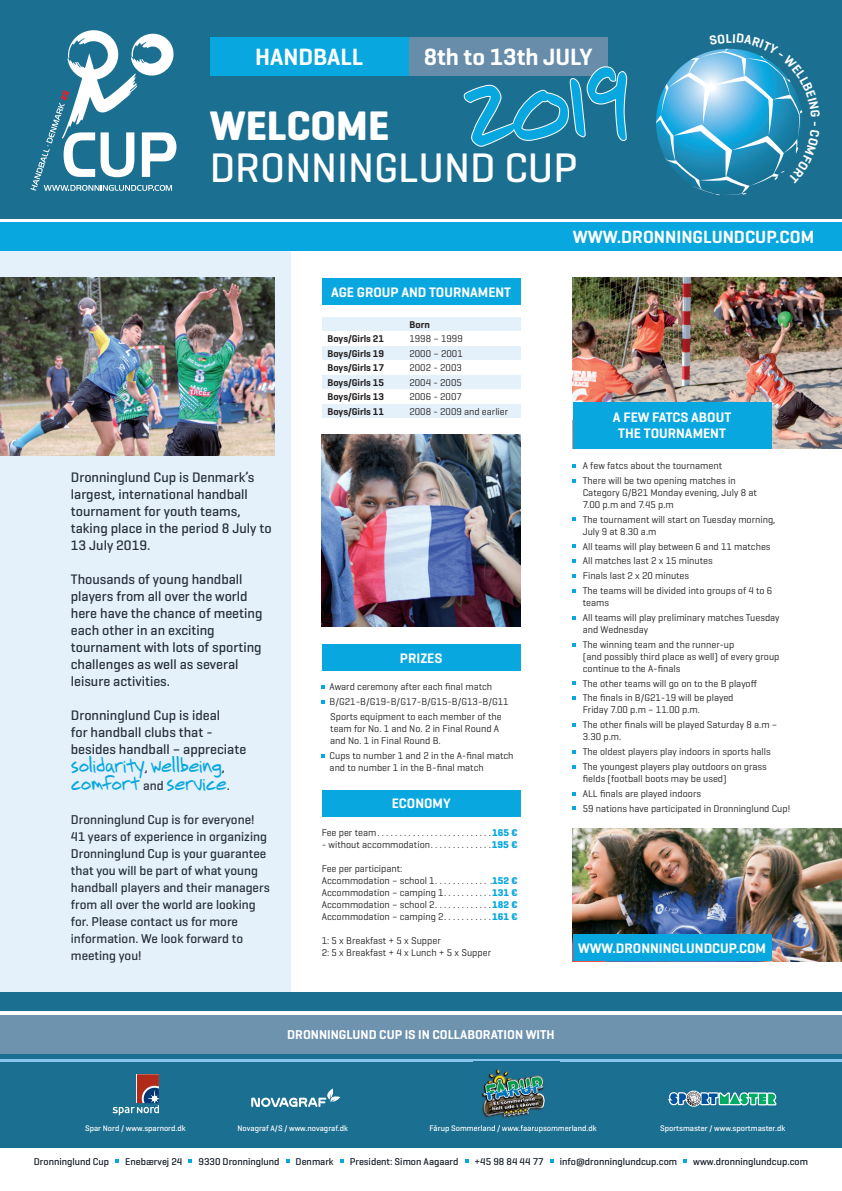
<style>
.page{position:relative;width:842px;height:1191px;background:#fff}
.page>*{position:absolute;margin:0;border:0;box-sizing:border-box;transform-origin:0 0}
.t1{font:97px "Printhouse";color:#08a7e0}
.t2{font:500 42px "Geogrotesque";color:#fff}
.t3{font:700 42px "Geogrotesque";color:#fff}
.t4{font:600 24px "Geogrotesque";color:#fff}
.t5{font:20px/18px "Printhouse";letter-spacing:-.025em;color:#08a7e0}
.t6{font:600 18px "Geogrotesque";color:#fff}
.t7{font:500 14px/17px "Geogrotesque";color:#272e3c}
.t8{font:600 14px/16px "Geogrotesque";color:#fff;text-align:center}
.t9{font:500 13px/17px "Geogrotesque";color:#272e3c}
.t10{font:600 13px "Geogrotesque";color:#fff}
.t11{font:10px/14.8px "Geogrotesque";color:#231f20}
.t12{font:500 10px "Geogrotesque";color:#111a25}
.t13{font:600 10px "Geogrotesque";color:#231f20}
.t14{font:500 8.2px "Geogrotesque";color:#fff}
.s1{font-family:"Geogrotesque";font-weight:500;font-size:13px;color:#272e3c}
.s2{font-weight:700;color:#08a7e0}
</style>
<div class="page">
<div style="left:0;top:0;width:842px;height:218px;background:#1b6f91"></div>
<svg style="left:30px;top:30px;width:146px;height:161px"></svg>
<img style="left:573px;top:278px;width:269px;height:170px">
<div style="left:0;top:240px;width:291px;height:759px;background:#e4f1fa"></div>
<div style="left:0;top:1048px;width:842px;height:100px;background:#1b6f91"></div>
<svg style="left:0;top:1053px;width:842px;height:8px"></svg>
<div style="left:0;top:1015px;width:842px;height:38px;background:#6e93ae"></div>
<div style="left:0;top:992px;width:842px;height:19px;background:#1b6f91"></div>
<hr style="left:0;top:1054px;width:842px;height:4px;background:#1b6f91">
<svg style="left:113px;top:1074px;width:46px;height:41px"></svg>
<svg style="left:251px;top:1088px;width:89px;height:19px"></svg>
<svg style="left:669px;top:1090px;width:107px;height:16px"></svg>
<img style="left:481px;top:1069px;width:64px;height:49px">
<img style="left:474px;top:1125px;width:85px;height:3px">
<div style="left:409px;top:37px;width:199px;height:39px;background:#678daa"></div>
<svg style="left:573px;top:544px;width:3px;height:4px"></svg>
<svg style="left:573px;top:559px;width:3px;height:4px"></svg>
<svg style="left:573px;top:574px;width:3px;height:4px"></svg>
<svg style="left:573px;top:681px;width:3px;height:4px"></svg>
<svg style="left:573px;top:696px;width:3px;height:4px"></svg>
<svg style="left:573px;top:723px;width:3px;height:4px"></svg>
<svg style="left:573px;top:806px;width:3px;height:4px"></svg>
<div style="left:322px;top:644px;width:199px;height:27px;background:#08a7e0"></div>
<div style="left:322px;top:789px;width:199px;height:27px;background:#08a7e0"></div>
<div style="left:210px;top:37px;width:199px;height:39px;background:#08a7e0"></div>
<svg style="left:115px;top:1159px;width:4px;height:4px"></svg>
<svg style="left:189px;top:1159px;width:3px;height:4px"></svg>
<svg style="left:286px;top:1159px;width:3px;height:4px"></svg>
<svg style="left:340px;top:1159px;width:3px;height:4px"></svg>
<svg style="left:465px;top:1159px;width:3px;height:4px"></svg>
<svg style="left:550px;top:1159px;width:3px;height:4px"></svg>
<svg style="left:683px;top:1159px;width:4px;height:4px"></svg>
<div style="left:0;top:223px;width:842px;height:28px;background:#08a7e0"></div>
<div style="left:573px;top:402px;width:198px;height:46px;background:#08a7e0"></div>
<div style="left:322px;top:317px;width:199px;height:13px;background:#e4f1fa"></div>
<div style="left:322px;top:346px;width:199px;height:13px;background:#e4f1fa"></div>
<div style="left:322px;top:375px;width:199px;height:13px;background:#e4f1fa"></div>
<div style="left:322px;top:404px;width:199px;height:13px;background:#e4f1fa"></div>
<div style="left:322px;top:278px;width:199px;height:27px;background:#08a7e0"></div>
<svg style="left:463px;top:66px;width:165px;height:81px"></svg>
<img style="left:322px;top:434px;width:199px;height:192px">
<img style="left:0;top:278px;width:275px;height:178px">
<img style="left:573px;top:828px;width:269px;height:133px">
<div style="left:573px;top:934px;width:198px;height:27px;background:#08a7e0"></div>
<svg style="left:656px;top:48px;width:147px;height:147px"></svg>
<h3 class="t4" style="left:424px;top:42px;width:170px">8th to 13th JULY</h3>
<h3 class="t4" style="left:255px;top:42px;width:110px">HANDBALL</h3>
<h1 class="t1" style="left:458px;top:49px;width:170px;rotate:-4deg">2019</h1>
<h2 class="t3" style="left:210px;top:100px;width:181px">WELCOME</h2>
<h2 class="t2" style="left:210px;top:142px;width:369px">DRONNINGLUND CUP</h2>
<h3 class="t7" style="left:71px;top:468px;width:202px">Dronninglund Cup is Denmark’s largest, international handball tournament for youth teams, taking place in the period 8 July to<br>13 July 2019.</h3>
<h3 class="t7" style="left:71px;top:570px;width:193px">Thousands of young handball players from all over the world here have the chance of meeting each other in an exciting tournament with lots of sporting challenges as well as several leisure activities.</h3>
<h3 class="t7" style="left:71px;top:706px;width:177px">Dronninglund Cup is ideal<br>for handball clubs that - besides handball – appreciate</h3>
<h3 class="t5" style="left:71px;top:756px;width:160px">solidarity<span class="s1">,</span> wellbeing<span class="s1">, </span>comfort <span class="s1">and</span> service<span class="s1">.</span></h3>
<p class="t9" style="left:71px;top:810px;width:200px">Dronninglund Cup is for everyone!<br>41 years of experience in organizing<br>Dronninglund Cup is your guarantee that you will be part of what young handball players and their managers from all over the world are looking for. Please contact us for more information. We look forward to meeting you!</p>
<h3 class="t8" style="left:331px;top:284px;width:181px">AGE GROUP AND TOURNAMENT</h3>
<p class="t13" style="left:409px;top:318px;width:22px">Born</p>
<p class="t13" style="left:327px;top:333px;width:58px">Boys/Girls 21</p>
<p class="t11" style="left:409px;top:331px;width:55px">1998 – 1999</p>
<p class="t13" style="left:327px;top:347px;width:58px">Boys/Girls 19</p>
<p class="t11" style="left:409px;top:346px;width:55px">2000 – 2001</p>
<p class="t13" style="left:327px;top:362px;width:58px">Boys/Girls 17</p>
<p class="t11" style="left:409px;top:360px;width:54px">2002 - 2003</p>
<p class="t13" style="left:327px;top:376px;width:58px">Boys/Girls 15</p>
<p class="t11" style="left:409px;top:375px;width:54px">2004 - 2005</p>
<p class="t13" style="left:327px;top:391px;width:58px">Boys/Girls 13</p>
<p class="t11" style="left:409px;top:389px;width:54px">2006 - 2007</p>
<p class="t13" style="left:327px;top:405px;width:58px">Boys/Girls 11</p>
<p class="t11" style="left:409px;top:404px;width:100px">2008 - 2009 and earlier</p>
<h3 class="t8" style="left:400px;top:650px;width:44px">PRIZES</h3>
<p class="t11" style="left:330px;top:679px;width:180px">Award ceremony after each final match<br>B/G21-B/G19-B/G17-B/G15-B/G13-B/G11<br>Sports equipment to each member of the</p>
<p class="t11" style="left:330px;top:722px;width:170px;line-height:12px">team for No. 1 and No. 2 in Final Round A and No. 1 in Final Round B.</p>
<p class="t11" style="left:330px;top:749px;width:185px;line-height:12px">Cups to number 1 and 2 in the A-final match and to number 1 in the B-final match</p>
<h3 class="t8" style="left:392px;top:795px;width:60px">ECONOMY</h3>
<p class="t11" style="left:322px;top:825px;width:197px">Fee per team. . . . . . . . . . . . . . . . . . . . . . . . . .<span class="s2">165 €</span></p>
<p class="t11" style="left:322px;top:837px;width:197px">- without accommodation. . . . . . . . . . . . . .<span class="s2">195 €</span></p>
<p class="t11" style="left:322px;top:862px;width:197px;line-height:12px">Fee per participant:<br>Accommodation – school 1. . . . . . . . . . . . .<span class="s2">152 € </span>Accommodation – camping 1. . . . . . . . . . .<span class="s2">131 € </span>Accommodation – school 2. . . . . . . . . . . . .<span class="s2">182 € </span>Accommodation – camping 2. . . . . . . . . . .<span class="s2">161 €</span></p>
<p class="t11" style="left:322px;top:934px;width:171px;line-height:12px">1: 5 x Breakfast + 5 x Supper<br>2: 5 x Breakfast + 4 x Lunch + 5 x Supper</p>
<h3 class="t6" style="left:573px;top:225px;width:243px">WWW.DRONNINGLUNDCUP.COM</h3>
<h3 class="t8" style="left:613px;top:409px;width:120px">A FEW FATCS ABOUT<br>THE TOURNAMENT</h3>
<p class="t11" style="left:583px;top:458px;width:154px">A few fatcs about the tournament<br>There will be two opening matches in</p>
<p class="t11" style="left:583px;top:486px;width:176px;line-height:12px">Category G/B21 Monday evening, July 8 at<br>7.00 p.m and 7.45 p.m</p>
<p class="t11" style="left:583px;top:513px;width:194px;line-height:12px">The tournament will start on Tuesday morning,<br>July 9 at 8.30 a.m</p>
<p class="t11" style="left:583px;top:538px;width:191px">All teams will play between 6 and 11 matches All matches last 2 x 15 minutes<br>Finals last 2 x 20 minutes<br>The teams will be divided into groups of 4 to 6</p>
<p class="t11" style="left:583px;top:595px;width:198px">teams<br>All teams will play preliminary matches Tuesday</p>
<p class="t11" style="left:583px;top:622px;width:153px">and Wednesday<br>The winning team and the runner-up</p>
<p class="t11" style="left:583px;top:650px;width:198px;line-height:12px">(and possibly third place as well) of every group continue to the A-finals</p>
<p class="t11" style="left:583px;top:675px;width:176px">The other teams will go on to the B playoff<br>The finals in B/G21-19 will be played</p>
<p class="t11" style="left:583px;top:702px;width:196px">Friday 7.00 p.m – 11.00 p.m.<br>The other finals will be played Saturday 8 a.m –</p>
<p class="t11" style="left:583px;top:729px;width:189px">3.30 p.m.<br>The oldest players play indoors in sports halls<br>The youngest players play outdoors on grass</p>
<p class="t11" style="left:583px;top:771px;width:209px">fields (football boots may be used)<br>ALL finals are played indoors<br>59 nations have participated in Dronninglund Cup!</p>
<h3 class="t8" style="left:578px;top:940px;width:189px">WWW.DRONNINGLUNDCUP.COM</h3>
<h3 class="t10" style="left:287px;top:1026px;width:269px">DRONNINGLUND CUP IS IN COLLABORATION WITH</h3>
<p class="t14" style="left:85px;top:1123px;width:102px">Spar Nord / www.sparnord.dk</p>
<p class="t14" style="left:238px;top:1123px;width:112px">Novagraf A/S / www.novagraf.dk</p>
<p class="t14" style="left:429px;top:1123px;width:169px">Fårup Sommerland / www.faarupsommerland.dk</p>
<p class="t14" style="left:660px;top:1123px;width:127px">Sportsmaster / www.sportmaster.dk</p>
<p class="t12" style="left:34px;top:1155px;width:77px">Dronninglund Cup</p>
<p class="t12" style="left:125px;top:1155px;width:59px">Enebærvej 24</p>
<p class="t12" style="left:198px;top:1155px;width:83px">9330 Dronninglund</p>
<p class="t12" style="left:296px;top:1155px;width:40px">Denmark</p>
<p class="t12" style="left:350px;top:1155px;width:110px">President: Simon Aagaard</p>
<p class="t12" style="left:475px;top:1155px;width:71px">+45 98 84 44 77</p>
<p class="t12" style="left:560px;top:1155px;width:119px">info@dronninglundcup.com</p>
<p class="t12" style="left:693px;top:1155px;width:116px">www.dronninglundcup.com</p>
</div>
